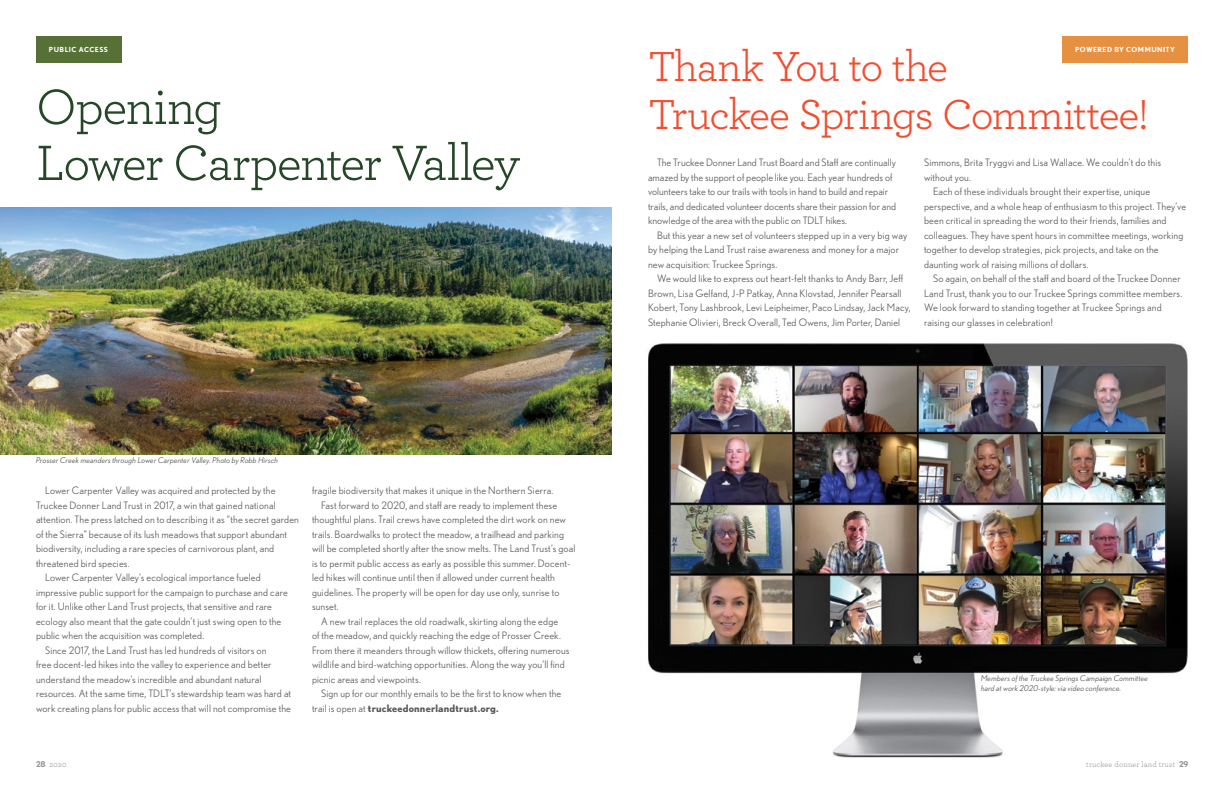
<style>
.page{position:relative;width:1224px;height:792px;background:#fff}
.page>*{position:absolute;margin:0;border:0;box-sizing:border-box;transform-origin:0 0}
.t1{font:52px/56px "Archer";letter-spacing:-.035em;color:#254728}
.t2{font:44px/48px "Archer";letter-spacing:-.04em;color:#f04e30}
.t3{font:10.2px/14.5px "Nobel";letter-spacing:.01em;color:#636466}
.t4{font:700 10.2px "Nobel";letter-spacing:.015em;color:#58595b}
.t5{font:italic 8px/10px "Nobel";letter-spacing:.02em;color:#58595b}
.t6{font:8px "Archer";letter-spacing:.02em;color:#939598}
.t7{font:700 7px "Nobel";letter-spacing:.065em;color:#fff}
.s1{font-weight:400;color:#636466}
.s2{font-family:"Nobel";font-weight:700}
</style>
<div class="page">
<div style="left:36px;top:36px;width:86px;height:27px;background:#577035"></div>
<img style="left:0;top:207px;width:612px;height:247px">
<img style="left:648px;top:343px;width:540px;height:415px">
<div style="left:1062px;top:36px;width:126px;height:27px;background:#e69041"></div>
<p class="t7" style="left:49px;top:45px;width:61px">PUBLIC ACCESS</p>
<h1 class="t1" style="left:36px;top:76px;width:486px">Opening<br>Lower Carpenter Valley</h1>
<p class="t5" style="left:36px;top:455px;width:244px">Prosser Creek meanders through Lower Carpenter Valley. Photo by Robb Hirsch</p>
<p class="t3" style="left:45px;top:483px;width:232px">Lower Carpenter Valley was acquired and protected by the</p>
<p class="t3" style="left:36px;top:498px;width:241px">Truckee Donner Land Trust in 2017, a win that gained national</p>
<p class="t3" style="left:36px;top:512px;width:265px">attention. The press latched on to describing it as “the secret garden</p>
<p class="t3" style="left:36px;top:527px;width:253px">of the Sierra” because of its lush meadows that support abundant</p>
<p class="t3" style="left:36px;top:541px;width:240px">biodiversity, including a rare species of carnivorous plant, and</p>
<p class="t3" style="left:36px;top:556px;width:95px">threatened bird species.</p>
<p class="t3" style="left:45px;top:570px;width:217px">Lower Carpenter Valley’s ecological importance fueled</p>
<p class="t3" style="left:36px;top:585px;width:253px">impressive public support for the campaign to purchase and care</p>
<p class="t3" style="left:36px;top:599px;width:237px">for it. Unlike other Land Trust projects, that sensitive and rare</p>
<p class="t3" style="left:36px;top:614px;width:247px">ecology also meant that the gate couldn’t just swing open to the</p>
<p class="t3" style="left:36px;top:628px;width:170px">public when the acquisition was completed.</p>
<p class="t3" style="left:45px;top:643px;width:223px">Since 2017, the Land Trust has led hundreds of visitors on</p>
<p class="t3" style="left:36px;top:657px;width:237px">free docent-led hikes into the valley to experience and better</p>
<p class="t3" style="left:36px;top:672px;width:227px">understand the meadow’s incredible and abundant natural</p>
<p class="t3" style="left:36px;top:686px;width:257px">resources. At the same time, TDLT’s stewardship team was hard at</p>
<p class="t3" style="left:36px;top:701px;width:257px">work creating plans for public access that will not compromise the</p>
<p class="t3" style="left:312px;top:483px;width:243px">fragile biodiversity that makes it unique in the Northern Sierra.</p>
<p class="t3" style="left:321px;top:498px;width:238px">Fast forward to 2020, and staff are ready to implement these</p>
<p class="t3" style="left:312px;top:512px;width:255px">thoughtful plans. Trail crews have completed the dirt work on new</p>
<p class="t3" style="left:312px;top:527px;width:254px">trails. Boardwalks to protect the meadow, a trailhead and parking</p>
<p class="t3" style="left:312px;top:541px;width:265px">will be completed shortly after the snow melts. The Land Trust’s goal</p>
<p class="t3" style="left:312px;top:556px;width:260px">is to permit public access as early as possible this summer. Docent-</p>
<p class="t3" style="left:312px;top:570px;width:244px">led hikes will continue until then if allowed under current health</p>
<p class="t3" style="left:312px;top:585px;width:249px">guidelines. The property will be open for day use only, sunrise to</p>
<p class="t3" style="left:312px;top:599px;width:28px">sunset.</p>
<p class="t3" style="left:321px;top:614px;width:239px">A new trail replaces the old roadwalk, skirting along the edge</p>
<p class="t3" style="left:312px;top:628px;width:250px">of the meadow, and quickly reaching the edge of Prosser Creek.</p>
<p class="t3" style="left:312px;top:643px;width:259px">From there it meanders through willow thickets, offering numerous</p>
<p class="t3" style="left:312px;top:657px;width:254px">wildlife and bird-watching opportunities. Along the way you’ll find</p>
<p class="t3" style="left:312px;top:672px;width:110px">picnic areas and viewpoints.</p>
<p class="t3" style="left:321px;top:686px;width:242px">Sign up for our monthly emails to be the first to know when the</p>
<p class="t4" style="left:312px;top:702px;width:188px"><span class="s1">trail is open at</span> truckeedonnerlandtrust.org.</p>
<p class="t7" style="left:1075px;top:45px;width:101px">POWERED BY COMMUNITY</p>
<h2 class="t2" style="left:648px;top:40px;width:502px">Thank You to the<br>Truckee Springs Committee!</h2>
<p class="t3" style="left:648px;top:155px;width:250px;text-indent:9px">The Truckee Donner Land Trust Board and Staff are continually amazed by the support of people like you. Each year hundreds of volunteers take to our trails with tools in hand to build and repair trails, and dedicated volunteer docents share their passion for and knowledge of the area with the public on TDLT hikes.</p>
<p class="t3" style="left:648px;top:228px;width:261px;text-indent:9px">But this year a new set of volunteers stepped up in a very big way by helping the Land Trust raise awareness and money for a major new acquisition: Truckee Springs.</p>
<p class="t3" style="left:648px;top:271px;width:264px;text-indent:9px">We would like to express out heart-felt thanks to Andy Barr, Jeff Brown, Lisa Gelfand, J-P Patkay, Anna Klovstad, Jennifer Pearsall Kobert, Tony Lashbrook, Levi Leipheimer, Paco Lindsay, Jack Macy, Stephanie Olivieri, Breck Overall, Ted Owens, Jim Porter, Daniel</p>
<p class="t3" style="left:924px;top:155px;width:239px">Simmons, Brita Tryggvi and Lisa Wallace. We couldn’t do this without you.</p>
<p class="t3" style="left:924px;top:184px;width:264px;text-indent:9px">Each of these individuals brought their expertise, unique perspective, and a whole heap of enthusiasm to this project. They’ve been critical in spreading the word to their friends, families and colleagues. They have spent hours in committee meetings, working together to develop strategies, pick projects, and take on the daunting work of raising millions of dollars.</p>
<p class="t3" style="left:924px;top:271px;width:260px;text-indent:9px">So again, on behalf of the staff and board of the Truckee Donner Land Trust, thank you to our Truckee Springs committee members.<br>We look forward to standing together at Truckee Springs and raising our glasses in celebration!</p>
<p class="t5" style="left:981px;top:673px;width:169px">Members of the Truckee Springs Campaign Committee hard at work 2020-style: via video conference.</p>
<p class="t6" style="left:36px;top:759px;width:32px"><span class="s2">28</span> 2020</p>
<p class="t6" style="left:1086px;top:759px;width:104px">truckee donner land trust <span class="s2">29</span></p>
</div>
